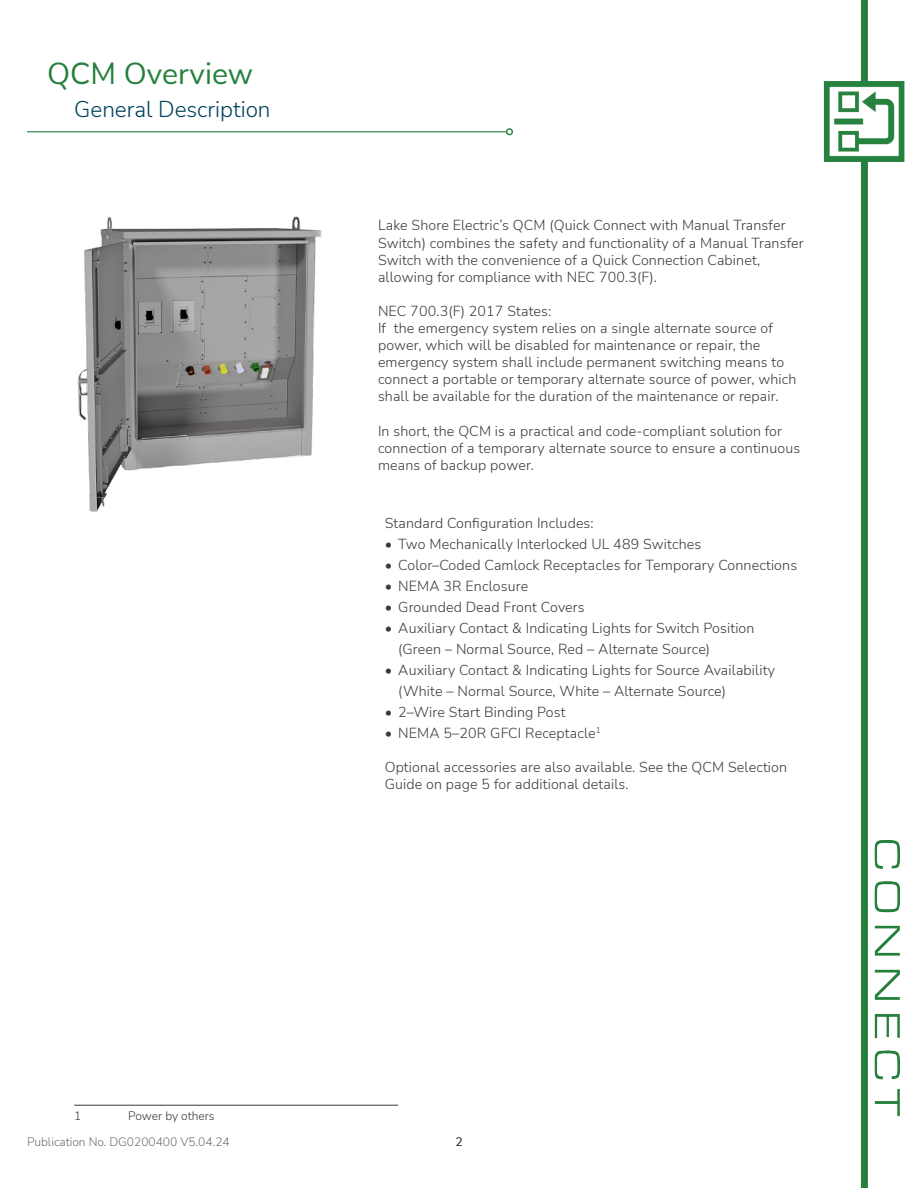
<style>
.page{position:relative;width:918px;height:1188px;background:#fff}
.page>*{position:absolute;margin:0;border:0;box-sizing:border-box;transform-origin:0 0}
.Connect_Main_Heading{font:30px "Nunito Sans";color:#26803d}
.Sub_Heading{font:300 22.5px "Nunito Sans";color:#004359}
.Content__Nunito_Sans_Light_9_5pt{font:300 14.25px/17.1px "Nunito Sans";letter-spacing:.01em;color:#3a3a3a}
.t1{font:300 12px "Nunito Sans";color:#6d6d6d}
.Content__Nunito_Sans_Light_10pt{font:300 12px "Nunito Sans";letter-spacing:-.005em;color:#3a3a3a}
</style>
<div class="page">
<hr style="left:27px;top:131px;width:480px;height:1px;background:#26803d">
<div style="left:506px;top:128px;width:7px;height:7px;border:1px solid #26803d;border-radius:50%"></div>
<img style="left:823px;top:0;width:82px;height:1188px">
<hr style="left:74px;top:1105px;width:324px;height:1px;background:#3a3a3a">
<img style="left:77px;top:216px;width:245px;height:296px">
<p class="Connect_Main_Heading" style="left:47px;top:53px;width:207px">QCM Overview</p>
<p class="Sub_Heading" style="left:74px;top:94px;width:198px">General Description</p>
<p class="Content__Nunito_Sans_Light_9_5pt" style="left:378px;top:216px;width:427px">Lake Shore Electric’s QCM (Quick Connect with Manual Transfer Switch) combines the safety and functionality of a Manual Transfer Switch with the convenience of a Quick Connection Cabinet, allowing for compliance with NEC 700.3(F).</p>
<p class="Content__Nunito_Sans_Light_9_5pt" style="left:378px;top:302px;width:175px">NEC 700.3(F) 2017 States:</p>
<p class="Content__Nunito_Sans_Light_9_5pt" style="left:378px;top:319px;width:420px">If the emergency system relies on a single alternate source of power, which will be disabled for maintenance or repair, the emergency system shall include permanent switching means to connect a portable or temporary alternate source of power, which shall be available for the duration of the maintenance or repair.</p>
<p class="Content__Nunito_Sans_Light_9_5pt" style="left:378px;top:422px;width:424px">In short, the QCM is a practical and code-compliant solution for connection of a temporary alternate source to ensure a continuous means of backup power.</p>
<p class="Content__Nunito_Sans_Light_9_5pt" style="left:385px;top:514px;width:210px">Standard Configuration Includes:</p>
<p class="Content__Nunito_Sans_Light_9_5pt" style="left:385px;top:535px;width:318px">• Two Mechanically Interlocked UL 489 Switches</p>
<p class="Content__Nunito_Sans_Light_9_5pt" style="left:385px;top:556px;width:414px">• Color–Coded Camlock Receptacles for Temporary Connections</p>
<p class="Content__Nunito_Sans_Light_9_5pt" style="left:385px;top:577px;width:145px">• NEMA 3R Enclosure</p>
<p class="Content__Nunito_Sans_Light_9_5pt" style="left:385px;top:598px;width:201px">• Grounded Dead Front Covers</p>
<p class="Content__Nunito_Sans_Light_9_5pt" style="left:385px;top:619px;width:371px">• Auxiliary Contact &amp; Indicating Lights for Switch Position</p>
<p class="Content__Nunito_Sans_Light_9_5pt" style="left:398px;top:640px;width:313px">(Green – Normal Source, Red – Alternate Source)</p>
<p class="Content__Nunito_Sans_Light_9_5pt" style="left:385px;top:661px;width:392px">• Auxiliary Contact &amp; Indicating Lights for Source Availability</p>
<p class="Content__Nunito_Sans_Light_9_5pt" style="left:398px;top:682px;width:329px">(White – Normal Source, White – Alternate Source)</p>
<p class="Content__Nunito_Sans_Light_9_5pt" style="left:385px;top:703px;width:182px">• 2–Wire Start Binding Post</p>
<p class="Content__Nunito_Sans_Light_9_5pt" style="left:385px;top:724px;width:218px">• NEMA 5–20R GFCI Receptacle<sup>1</sup></p>
<p class="Content__Nunito_Sans_Light_9_5pt" style="left:385px;top:758px;width:404px">Optional accessories are also available. See the QCM Selection<br>Guide on page 5 for additional details.</p>
<p class="Content__Nunito_Sans_Light_10pt" style="left:74px;top:1107px;width:9px">1</p>
<p class="Content__Nunito_Sans_Light_10pt" style="left:128px;top:1107px;width:88px">Power by others</p>
<p class="t1" style="left:27px;top:1134px;width:204px">Publication No. DG0200400 V5.04.24</p>
<p class="Content__Nunito_Sans_Light_10pt" style="left:455px;top:1134px;width:9px">2</p>
</div>
